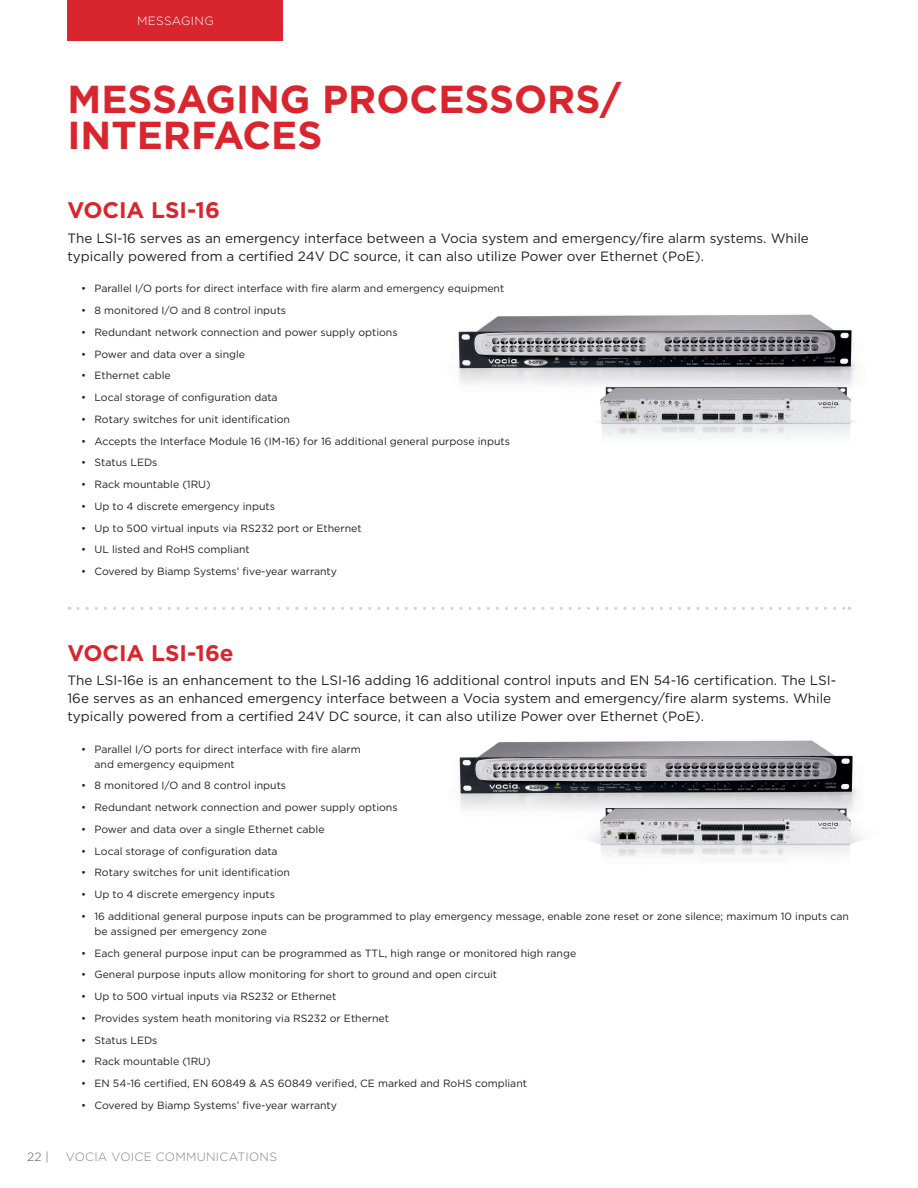
<style>
.page{position:relative;width:918px;height:1188px;background:#fff}
.page>*{position:absolute;margin:0;border:0;box-sizing:border-box;transform-origin:0 0}
.body_copy{font:700 39px/36px "Gotham";color:#d9262e}
.bullets{font:700 22.5px "Gotham";color:#d9262e}
.copy{font:13.5px/18px "Gotham";color:#231f20}
.t1{font:300 12px "Gotham";letter-spacing:.025em;color:#818185}
.t2{font:300 12px "Gotham";letter-spacing:.025em;color:#fff}
.t3{font:300 12px "Gotham";color:#5b5c61}
.t4{font:10.5px/15px "Gotham";color:#231f20}
</style>
<div class="page">
<img style="left:459px;top:740px;width:399px;height:70px">
<img style="left:458px;top:314px;width:398px;height:71px">
<img style="left:582px;top:371px;width:274px;height:68px">
<img style="left:567px;top:809px;width:295px;height:48px">
<div style="left:68px;top:0;width:216px;height:40px;background:#d9262e"></div>
<svg style="left:78px;top:607px;width:772px;height:3px"></svg>
<p class="t2" style="left:137px;top:13px;width:78px">MESSAGING</p>
<p class="body_copy" style="left:68px;top:81px;width:555px">MESSAGING PROCESSORS/<br>INTERFACES</p>
<p class="bullets" style="left:68px;top:195px;width:154px">VOCIA LSI-16</p>
<p class="copy" style="left:68px;top:229px;width:743px">The LSI-16 serves as an emergency interface between a Vocia system and emergency/fire alarm systems. While typically powered from a certified 24V DC source, it can also utilize Power over Ethernet (PoE).</p>
<p class="t4" style="left:81px;top:281px;width:425px">• Parallel I/O ports for direct interface with fire alarm and emergency equipment</p>
<p class="t4" style="left:81px;top:303px;width:207px">• 8 monitored I/O and 8 control inputs</p>
<p class="t4" style="left:81px;top:324px;width:318px">• Redundant network connection and power supply options</p>
<p class="t4" style="left:81px;top:346px;width:166px">• Power and data over a single</p>
<p class="t4" style="left:81px;top:368px;width:91px">• Ethernet cable</p>
<p class="t4" style="left:81px;top:390px;width:198px">• Local storage of configuration data</p>
<p class="t4" style="left:81px;top:411px;width:211px">• Rotary switches for unit identification</p>
<p class="t4" style="left:81px;top:433px;width:430px">• Accepts the Interface Module 16 (IM-16) for 16 additional general purpose inputs</p>
<p class="t4" style="left:81px;top:455px;width:78px">• Status LEDs</p>
<p class="t4" style="left:81px;top:477px;width:131px">• Rack mountable (1RU)</p>
<p class="t4" style="left:81px;top:498px;width:195px">• Up to 4 discrete emergency inputs</p>
<p class="t4" style="left:81px;top:520px;width:282px">• Up to 500 virtual inputs via RS232 port or Ethernet</p>
<p class="t4" style="left:81px;top:542px;width:170px">• UL listed and RoHS compliant</p>
<p class="t4" style="left:81px;top:564px;width:258px">• Covered by Biamp Systems’ five-year warranty</p>
<p class="bullets" style="left:68px;top:638px;width:168px">VOCIA LSI-16e</p>
<p class="copy" style="left:68px;top:671px;width:770px">The LSI-16e is an enhancement to the LSI-16 adding 16 additional control inputs and EN 54-16 certification. The LSI-<br>16e serves as an enhanced emergency interface between a Vocia system and emergency/fire alarm systems. While typically powered from a certified 24V DC source, it can also utilize Power over Ethernet (PoE).</p>
<p class="t4" style="left:94px;top:741px;width:268px;text-indent:-14px">• Parallel I/O ports for direct interface with fire alarm and emergency equipment</p>
<p class="t4" style="left:81px;top:778px;width:207px">• 8 monitored I/O and 8 control inputs</p>
<p class="t4" style="left:81px;top:800px;width:318px">• Redundant network connection and power supply options</p>
<p class="t4" style="left:81px;top:821px;width:245px">• Power and data over a single Ethernet cable</p>
<p class="t4" style="left:81px;top:843px;width:198px">• Local storage of configuration data</p>
<p class="t4" style="left:81px;top:865px;width:211px">• Rotary switches for unit identification</p>
<p class="t4" style="left:81px;top:887px;width:195px">• Up to 4 discrete emergency inputs</p>
<p class="t4" style="left:94px;top:908px;width:756px;text-indent:-14px">• 16 additional general purpose inputs can be programmed to play emergency message, enable zone reset or zone silence; maximum 10 inputs can be assigned per emergency zone</p>
<p class="t4" style="left:81px;top:945px;width:497px">• Each general purpose input can be programmed as TTL, high range or monitored high range</p>
<p class="t4" style="left:81px;top:967px;width:418px">• General purpose inputs allow monitoring for short to ground and open circuit</p>
<p class="t4" style="left:81px;top:989px;width:257px">• Up to 500 virtual inputs via RS232 or Ethernet</p>
<p class="t4" style="left:81px;top:1010px;width:310px">• Provides system heath monitoring via RS232 or Ethernet</p>
<p class="t4" style="left:81px;top:1032px;width:78px">• Status LEDs</p>
<p class="t4" style="left:81px;top:1054px;width:131px">• Rack mountable (1RU)</p>
<p class="t4" style="left:81px;top:1076px;width:448px">• EN 54-16 certified, EN 60849 &amp; AS 60849 verified, CE marked and RoHS compliant</p>
<p class="t4" style="left:81px;top:1097px;width:258px">• Covered by Biamp Systems’ five-year warranty</p>
<p class="t3" style="left:27px;top:1149px;width:24px">22 |</p>
<p class="t1" style="left:66px;top:1149px;width:213px">VOCIA VOICE COMMUNICATIONS</p>
</div>
